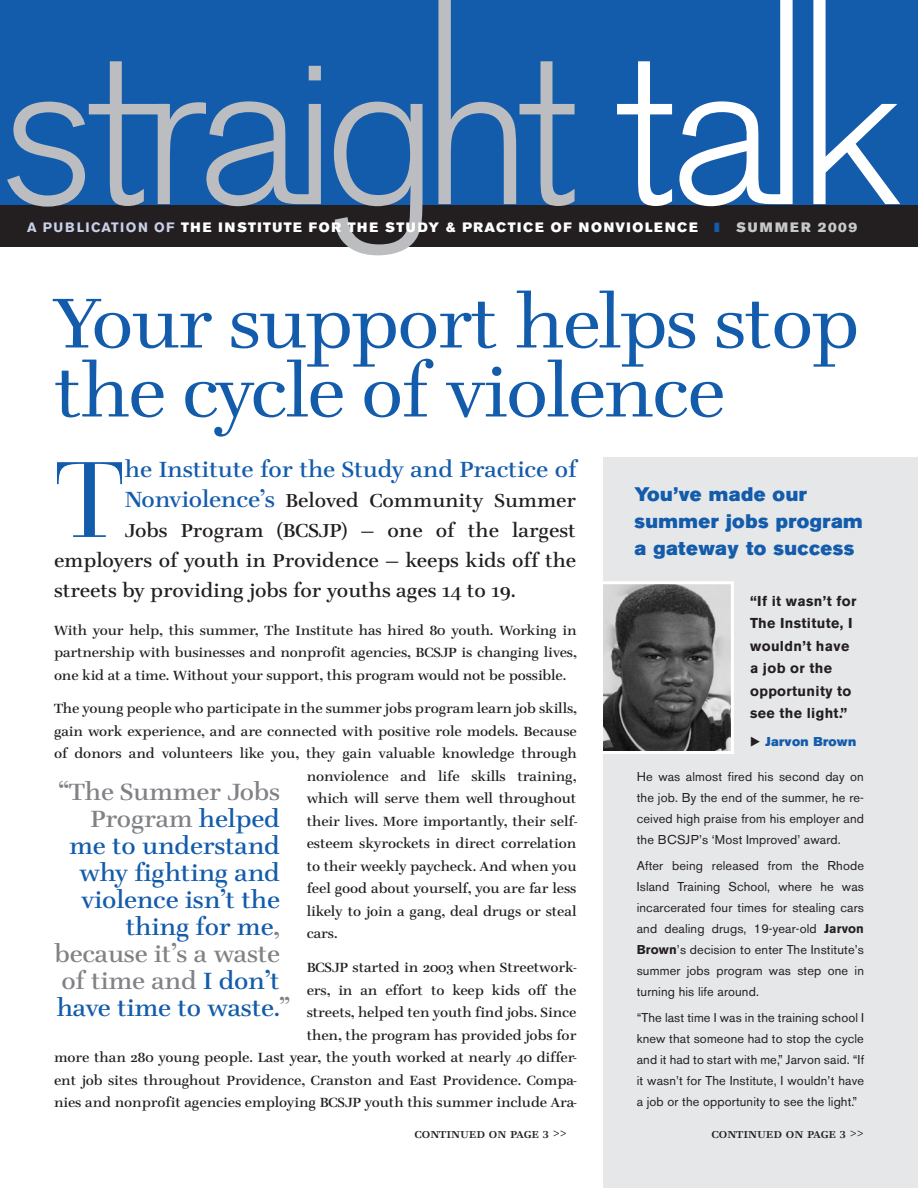
<style>
.page{position:relative;width:918px;height:1188px;background:#fff}
.page>*{position:absolute;margin:0;border:0;box-sizing:border-box;transform-origin:0 0}
.t1{font:106.2px "Bauer Bodoni";color:#135cab}
.t2{font:67.5px/69px "Teimer Lite";letter-spacing:-.03em;color:#135cab}
.t3{font:22.5px "Teimer Demi";letter-spacing:-.01em;color:#135cab}
.t4{font:22.5px "Teimer Demi";letter-spacing:-.01em;color:#808285}
.t5{font:21px "Teimer Demi";letter-spacing:-.01em;color:#135cab}
.t6{font:19.5px/27px "Akzidenz Grotesk BE Super";letter-spacing:.025em;color:#135cab}
.t7{font:18px "Teimer Demi";color:#231f20}
.t8{font:700 14.25px/22.5px "Akzidenz Grotesk BE";letter-spacing:.025em;color:#231f20}
.t9{font:13.5px "Akzidenz Grotesk BE Super";letter-spacing:.12em;color:#fff}
.t10{font:12.75px/22.5px "Teimer Demi";letter-spacing:-.005em;color:#231f20;text-align:justify}
.t11{font:12.75px/21px "Akzidenz Grotesk BE";letter-spacing:.01em;color:#231f20;text-align:justify}
.t12{font:12.75px "Teimer Demi SC";color:#231f20}
.t13{font:12.75px "Akzidenz Grotesk BE Super";letter-spacing:.025em;color:#135cab}
.s1{font-family:"Akzidenz Grotesk BE";font-weight:700;color:#c9d0e9}
.s2{color:#135cab}
.s3{color:#c7c8ca}
.s4{font-size:21px;color:#135cab}
.s5{color:#808285}
.s6{font-weight:700}
</style>
<div class="page">
<div style="left:0;top:0;width:918px;height:243px;background:#135cab"></div>
<div style="left:0;top:205px;width:918px;height:42px;background:#231f20"></div>
<svg style="left:7px;top:0;width:568px;height:255px"></svg>
<svg style="left:617px;top:0;width:283px;height:206px"></svg>
<div style="left:603px;top:458px;width:315px;height:730px;background:#e6e7e9"></div>
<img style="left:604px;top:585px;width:126px;height:165px">
<div style="left:600px;top:581px;width:134px;height:173px;border:3px solid #fff"></div>
<p class="t9" style="left:27px;top:220px;width:832px"><span class="s1">A PUBLICATION OF</span> THE INSTITUTE FOR THE STUDY &amp; PRACTICE OF NONVIOLENCE <span class="s2">❚</span> <span class="s3">SUMMER 2009</span></p>
<h2 class="t2" style="left:54px;top:290px;width:807px">Your support helps stop the cycle of violence</h2>
<h1 class="t1" style="left:54px;top:437px;width:72px">T</h1>
<h3 class="t5" style="left:125px;top:456px;width:453px">he Institute for the Study and Practice of</h3>
<h3 class="t7" style="left:125px;top:489px;width:453px"><span class="s4">Nonviolence’s</span> Beloved Community Summer</h3>
<h3 class="t7" style="left:125px;top:519px;width:453px">Jobs Program (BCSJP) — one of the largest</h3>
<h3 class="t7" style="left:54px;top:549px;width:524px">employers of youth in Providence — keeps kids off the</h3>
<h3 class="t7" style="left:54px;top:579px;width:463px">streets by providing jobs for youths ages 14 to 19.</h3>
<p class="t10" style="left:54px;top:619px;width:524px">With your help, this summer, The Institute has hired 80 youth. Working in partnership with businesses and nonprofit agencies, BCSJP is changing lives, one kid at a time. Without your support, this program would not be possible.</p>
<p class="t10" style="left:54px;top:698px;width:525px">The young people who participate in the summer jobs program learn job skills,</p>
<p class="t10" style="left:54px;top:720px;width:524px">gain work experience, and are connected with positive role models. Because</p>
<p class="t10" style="left:54px;top:743px;width:524px">of donors and volunteers like you, they gain valuable knowledge through</p>
<p class="t10" style="left:307px;top:765px;width:271px">nonviolence and life skills training,</p>
<p class="t10" style="left:307px;top:788px;width:271px">which will serve them well throughout</p>
<p class="t10" style="left:307px;top:810px;width:272px">their lives. More importantly, their self-</p>
<p class="t10" style="left:307px;top:833px;width:271px">esteem skyrockets in direct correlation</p>
<p class="t10" style="left:307px;top:855px;width:271px">to their weekly paycheck. And when you</p>
<p class="t10" style="left:307px;top:878px;width:271px">feel good about yourself, you are far less</p>
<p class="t10" style="left:307px;top:900px;width:271px">likely to join a gang, deal drugs or steal</p>
<p class="t10" style="left:307px;top:923px;width:33px">cars.</p>
<p class="t10" style="left:54px;top:957px;width:525px;text-align:right">BCSJP started in 2003 when Streetwork-<br>ers, in an effort to keep kids off the<br>streets, helped ten youth find jobs. Since<br>then, the program has provided jobs for<br>more than 280 young people. Last year, the youth worked at nearly 40 differ&shy;ent job sites throughout Providence, Cranston and East Providence. Compa&shy;nies and nonprofit agencies employing BCSJP youth this summer include Ara-</p>
<h3 class="t4" style="left:59px;top:777px;width:223px">“The Summer Jobs</h3>
<h3 class="t4" style="left:90px;top:804px;width:191px">Program <span class="s2">helped</span></h3>
<h3 class="t3" style="left:69px;top:831px;width:212px">me to understand</h3>
<h3 class="t3" style="left:80px;top:858px;width:202px">why fighting and</h3>
<h3 class="t3" style="left:81px;top:885px;width:200px">violence isn’t the</h3>
<h3 class="t3" style="left:126px;top:912px;width:155px">thing for me<span class="s5">,</span></h3>
<h3 class="t4" style="left:55px;top:939px;width:227px">because it’s a waste</h3>
<h3 class="t4" style="left:61px;top:966px;width:220px">of time and <span class="s2">I don’t</span></h3>
<h3 class="t3" style="left:57px;top:993px;width:235px">have time to waste.<span class="s5">”</span></h3>
<p class="t12" style="left:414px;top:1125px;width:154px">continued on page 3 &gt;&gt;</p>
<h3 class="t6" style="left:634px;top:481px;width:230px">You’ve made our summer jobs program a gateway to success</h3>
<p class="t8" style="left:750px;top:590px;width:108px">“If it wasn’t for<br>The Institute, I wouldn’t have a job or the opportunity to see the light.”</p>
<p class="t13" style="left:765px;top:734px;width:92px">Jarvon Brown</p>
<p class="t11" style="left:637px;top:766px;width:229px">He was almost fired his second day on the job. By the end of the summer, he re&shy;ceived high praise from his employer and the BCSJP’s ‘Most Improved’ award.</p>
<p class="t11" style="left:637px;top:855px;width:229px">After being released from the Rhode Island Training School, where he was incarcerated four times for stealing cars and dealing drugs, 19-year-old <span class="s6">Jarvon Brown</span>’s decision to enter The Institute’s summer jobs program was step one in turning his life around.</p>
<p class="t11" style="left:637px;top:1007px;width:229px">“The last time I was in the training school I knew that someone had to stop the cycle and it had to start with me,” Jarvon said. “If it wasn’t for The Institute, I wouldn’t have a job or the opportunity to see the light.”</p>
<p class="t12" style="left:711px;top:1125px;width:154px">continued on page 3 &gt;&gt;</p>
</div>
